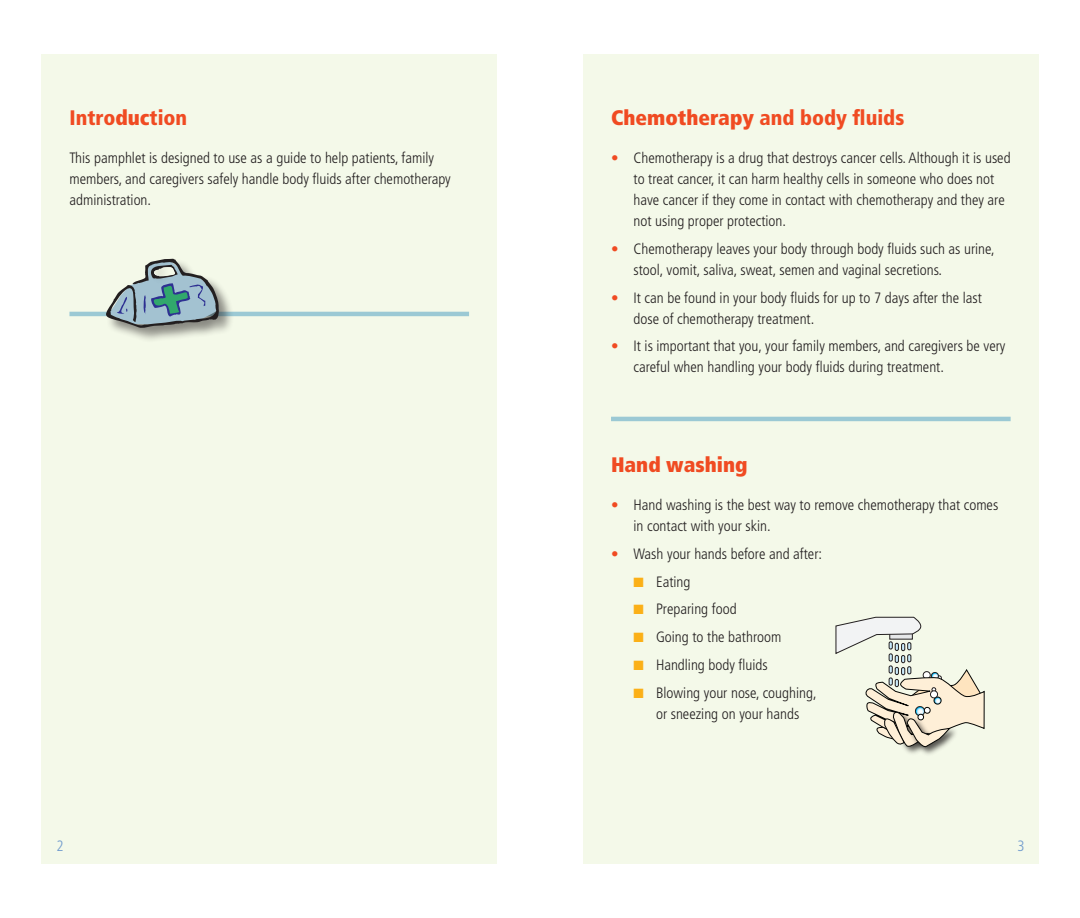
<style>
.page{position:relative;width:1080px;height:918px;background:#fff}
.page>*{position:absolute;margin:0;border:0;box-sizing:border-box;transform-origin:0 0}
.t1{font:900 condensed 21px "Frutiger";color:#f04b22}
.t2{font:900 condensed 21px "Frutiger";color:#f04b22}
.t3{font:300 condensed 15px/21px "Frutiger";color:#231f20}
.t4{font:300 condensed 15px "Frutiger";color:#709bcd}
.s1{font-style:inherit}
.s2{color:#f04b22}
.s3{color:#fbb017}
</style>
<div class="page">
<div style="left:583px;top:54px;width:455px;height:810px;background:#f4f9e9"></div>
<div style="left:42px;top:54px;width:455px;height:810px;background:#f4f9e9"></div>
<hr style="left:611px;top:417px;width:400px;height:4px;background:#9bc9d4">
<hr style="left:69px;top:312px;width:400px;height:4px;background:#9bc9d4">
<svg style="left:835px;top:616px;width:150px;height:139px"></svg>
<div style="left:106px;top:259px;width:129px;height:85px;background:#231f20;opacity:.5"></div>
<svg style="left:104px;top:259px;width:116px;height:70px"></svg>
<h1 class="t1" style="left:69px;top:105px;width:119px">Intro<span class="s1">duc</span>tion</h1>
<p class="t3" style="left:69px;top:148px;width:383px">This pamphlet is designed to use as a guide to help patients, family members, and caregivers safely handle body fluids after chemotherapy administration.</p>
<p class="t4" style="left:57px;top:837px;width:9px">2</p>
<h1 class="t1" style="left:611px;top:105px;width:295px"><span class="s1">Chemotherapy</span> and body fluids</h1>
<p class="t3" style="left:634px;top:148px;width:379px;text-indent:-22px"><span class="s2">•</span> Chemotherapy is a drug that destroys cancer cells. Although it is used to treat cancer, it can harm healthy cells in someone who does not have cancer if they come in contact with chemotherapy and they are not using proper protection.</p>
<p class="t3" style="left:634px;top:238px;width:363px;text-indent:-22px"><span class="s2">•</span> Chemotherapy leaves your body through body fluids such as urine, stool, vomit, saliva, sweat, semen and vaginal secretions.</p>
<p class="t3" style="left:634px;top:287px;width:350px;text-indent:-22px"><span class="s2">•</span> It can be found in your body fluids for up to 7 days after the last dose of chemotherapy treatment.</p>
<p class="t3" style="left:634px;top:336px;width:373px;text-indent:-22px"><span class="s2">•</span> It is important that you, your family members, and caregivers be very careful when handling your body fluids during treatment.</p>
<h1 class="t2" style="left:611px;top:451px;width:138px">Hand washing</h1>
<p class="t3" style="left:634px;top:495px;width:366px;text-indent:-22px"><span class="s2">•</span> Hand washing is the best way to remove chemotherapy that comes in contact with your skin.</p>
<p class="t3" style="left:611px;top:543px;width:213px"><span class="s2">•</span> Wash your hands before and after:</p>
<p class="t3" style="left:634px;top:571px;width:58px"><span class="s3">■</span> Eating</p>
<p class="t3" style="left:634px;top:599px;width:105px"><span class="s3">■</span> Preparing food</p>
<p class="t3" style="left:634px;top:627px;width:149px"><span class="s3">■</span> Going to the bathroom</p>
<p class="t3" style="left:634px;top:654px;width:136px"><span class="s3">■</span> Handling body fluids</p>
<p class="t3" style="left:634px;top:682px;width:185px;text-align:center"><span class="s3">■</span> Blowing your nose, coughing, or sneezing on your hands</p>
<p class="t4" style="left:1018px;top:837px;width:9px">3</p>
</div>
